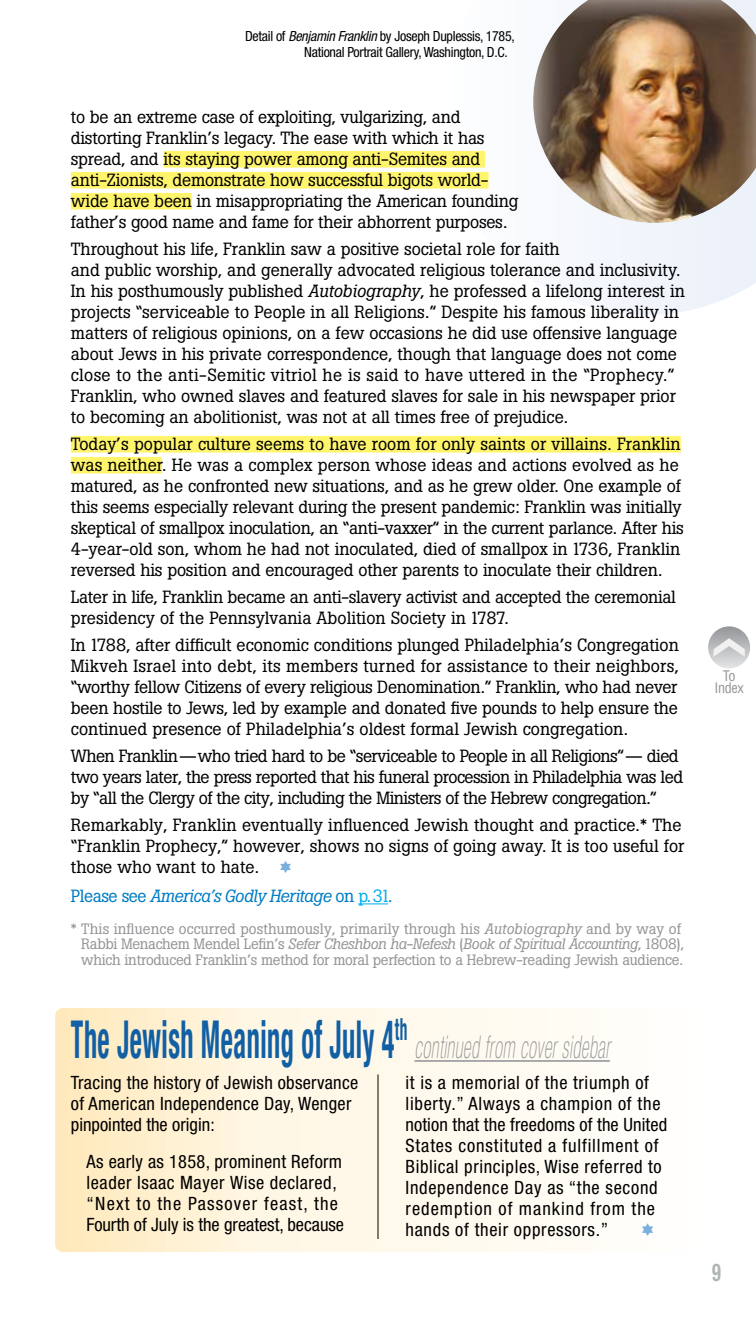
<style>
.page{position:relative;width:756px;height:1323px;background:#fff}
.page>*{position:absolute;margin:0;border:0;box-sizing:border-box;transform-origin:0 0}
.t1{font:700 condensed 52.5px "Helvetica Neue LT Std";letter-spacing:.02em;color:#115fa4;scale:.5 1}
.t2{font:italic 100 condensed 31.5px "Helvetica Neue LT Std";letter-spacing:.025em;color:#939598;scale:.6 1}
.t3{font:700 condensed 24.5px "Helvetica Neue LT Std";color:#b1b4b6;scale:.75 1}
.t4{font:condensed 18.38px/21px "Helvetica Neue LT Std";letter-spacing:.03em;color:#000}
.t5{font:18.38px "Quirks ICG";color:#7bafde}
.t6{font:17.5px/21px "Boton";letter-spacing:-.005em;color:#000}
.t7{font:17.5px/21px "Boton";letter-spacing:-.03em;color:#000}
.t8{font:italic 17.5px "Boton";letter-spacing:-.03em;color:#007dc5}
.t9{font:14.88px/15.8px "Boton";letter-spacing:-.02em;color:#939598}
.t10{font:condensed 14.17px/12.2px "Helvetica";letter-spacing:-.025em;color:#939598;text-align:center}
.t11{font:condensed 14px/15.8px "Helvetica Neue LT Std";letter-spacing:-.02em;color:#000}
.s1{font-style:italic}
.s2{font-family:"Quirks ICG";color:#7bafde}
.s3{font-style:normal}
.s4{font-style:normal;color:#00aeef}
</style>
<div class="page">
<svg style="left:466px;top:150px;width:290px;height:165px"></svg>
<div style="left:244px;top:1008px;width:323px;height:244px;background:#fff9eb"></div>
<svg style="left:55px;top:1008px;width:189px;height:244px;background:#ffefcd"></svg>
<div style="left:163px;top:151px;width:322px;height:17px;background:#fff56d"></div>
<div style="left:71px;top:172px;width:418px;height:17px;background:#fff56d"></div>
<div style="left:71px;top:193px;width:121px;height:17px;background:#fff56d"></div>
<div style="left:71px;top:436px;width:610px;height:17px;background:#fff56d"></div>
<div style="left:71px;top:457px;width:91px;height:17px;background:#fff56d"></div>
<hr style="left:358px;top:903px;width:30px;height:1px;background:#00aeef">
<hr style="left:415px;top:1060px;width:195px;height:2px;background:#939598">
<img style="left:533px;top:0;width:223px;height:223px">
<hr style="left:378px;top:1074px;width:1px;height:165px;background:#000">
<div style="left:708px;top:626px;width:42px;height:42px;background:linear-gradient(to bottom,#96989b,#e0e1e2);border-radius:21px"></div>
<svg style="left:714px;top:638px;width:31px;height:19px"></svg>
<p class="t11" style="left:304px;top:29px;width:212px;text-indent:-59px">Detail of <span class="s1">Benjamin Franklin</span> by Joseph Duplessis, 1785,<br>National Portrait Gallery, Washington, D.C.</p>
<p class="t6" style="left:71px;top:107px;width:449px">to be an extreme case of exploiting, vulgarizing, and distorting Franklin’s legacy. The ease with which it has spread, and its staying power among anti-Semites and anti-Zionists, demonstrate how successful bigots world&shy;wide have been in misappropriating the American founding father’s good name and fame for their abhorrent purposes.</p>
<p class="t6" style="left:71px;top:239px;width:616px">Throughout his life, Franklin saw a positive societal role for faith<br>and public worship, and generally advocated religious tolerance and inclusivity.<br>In his posthumously published <span class="s1">Autobiography</span>, he professed a lifelong interest in projects “serviceable to People in all Religions.” Despite his famous liberality in matters of religious opinions, on a few occasions he did use offensive language about Jews in his private correspondence, though that language does not come close to the anti-Semitic vitriol he is said to have uttered in the “Prophecy.” Franklin, who owned slaves and featured slaves for sale in his newspaper prior to becoming an abolitionist, was not at all times free of prejudice.</p>
<p class="t6" style="left:71px;top:434px;width:614px">Today’s popular culture seems to have room for only saints or villains. Franklin was neither. He was a complex person whose ideas and actions evolved as he matured, as he confronted new situations, and as he grew older. One example of this seems especially relevant during the present pandemic: Franklin was initially skeptical of smallpox inoculation, an “anti-vaxxer” in the current parlance. After his 4-year-old son, whom he had not inoculated, died of smallpox in 1736, Franklin reversed his position and encouraged other parents to inoculate their children.</p>
<p class="t6" style="left:71px;top:587px;width:607px">Later in life, Franklin became an anti-slavery activist and accepted the ceremonial presidency of the Pennsylvania Abolition Society in 1787.</p>
<p class="t6" style="left:71px;top:635px;width:610px;text-align:justify">In 1788, after difficult economic conditions plunged Philadelphia’s Congregation Mikveh Israel into debt, its members turned for assistance to their neighbors, “worthy fellow Citizens of every religious Denomination.” Franklin, who had never been hostile to Jews, led by example and donated five pounds to help ensure the continued presence of Philadelphia’s oldest formal Jewish congregation.</p>
<p class="t7" style="left:71px;top:746px;width:614px">When Franklin—who tried hard to be “serviceable to People in all Religions”— died two years later, the press reported that his funeral procession in Philadelphia was led by “all the Clergy of the city, including the Ministers of the Hebrew congregation.”</p>
<p class="t6" style="left:71px;top:815px;width:615px">Remarkably, Franklin eventually influenced Jewish thought and practice.* The “Franklin Prophecy,” however, shows no signs of going away. It is too useful for those who want to hate. <span class="s2">1</span></p>
<p class="t8" style="left:71px;top:886px;width:323px"><span class="s3">Please see</span> America’s Godly Heritage <span class="s3">on</span> <span class="s4">p.31</span><span class="s3">.</span></p>
<p class="t9" style="left:81px;top:921px;width:604px;text-indent:-10px">* This influence occurred posthumously, primarily through his <span class="s1">Autobiography</span> and by way of<br>Rabbi Menachem Mendel Lefin’s <span class="s1">Sefer Cheshbon ha-Nefesh</span> (<span class="s1">Book of Spiritual Accounting</span>, 1808), which introduced Franklin’s method for moral perfection to a Hebrew-reading Jewish audience.</p>
<h1 class="t1" style="left:71px;top:1007px;width:675px">The Jewish Meaning of July 4<sup>th</sup></h1>
<h2 class="t2" style="left:415px;top:1029px;width:327px">continued from cover sidebar</h2>
<p class="t4" style="left:71px;top:1072px;width:289px">Tracing the history of Jewish observance of American Independence Day, Wenger pinpointed the origin:</p>
<p class="t4" style="left:87px;top:1151px;width:259px">As early as 1858, prominent Reform leader Isaac Mayer Wise declared, “Next to the Passover feast, the Fourth of July is the greatest, because</p>
<p class="t4" style="left:406px;top:1072px;width:263px">it is a memorial of the triumph of liberty.” Always a champion of the notion that the freedoms of the United States constituted a fulfillment of Biblical principles, Wise referred to Independence Day as “the second redemption of mankind from the hands of their oppressors.”</p>
<p class="t5" style="left:639px;top:1222px;width:18px">1</p>
<p class="t10" style="left:714px;top:670px;width:31px">To<br>Index</p>
<h3 class="t3" style="left:712px;top:1257px;width:13px">9</h3>
</div>
